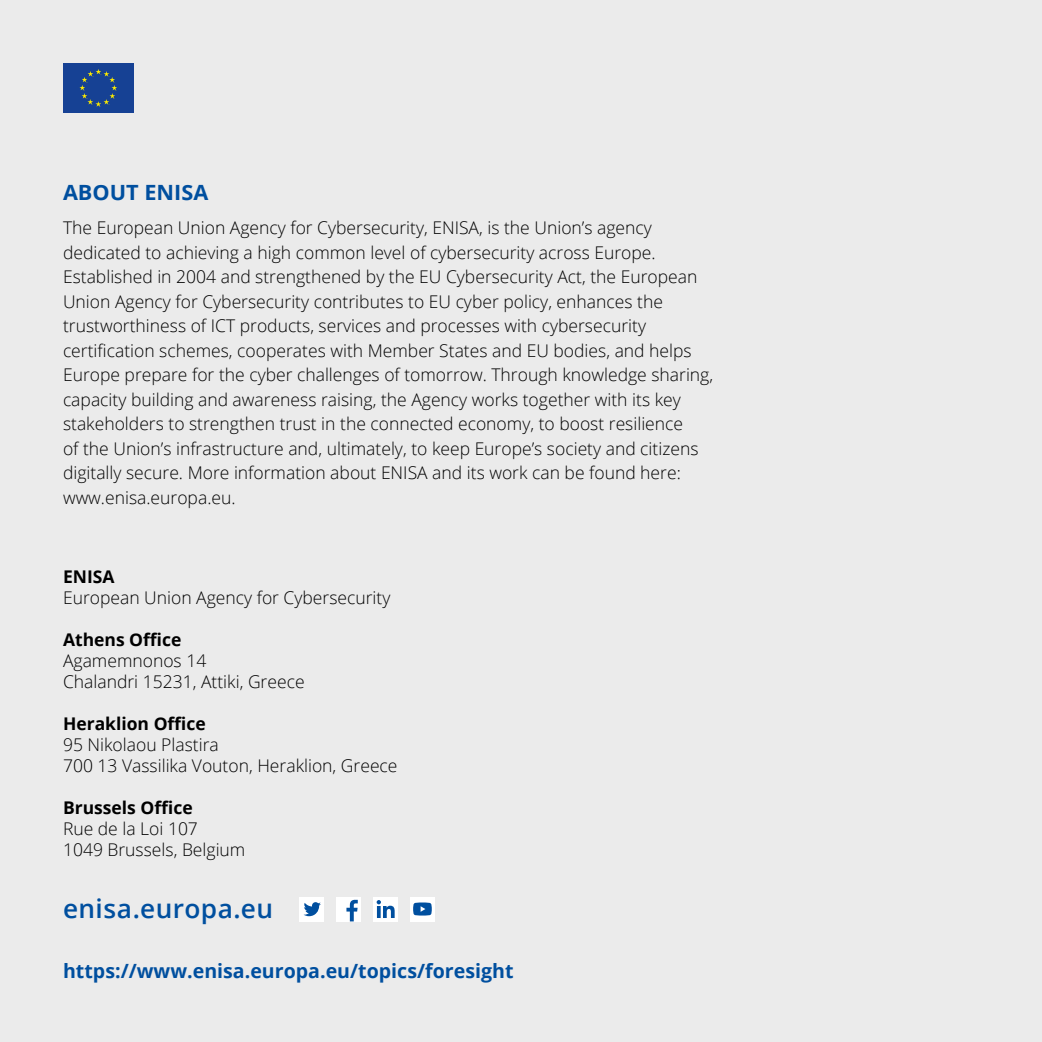
<style>
.page{position:relative;width:1042px;height:1042px;background:#ebebeb}
.page>*{position:absolute;margin:0;border:0;box-sizing:border-box;transform-origin:0 0}
.t1{font:600 26.25px "Open Sans";letter-spacing:.02em;color:#004f9f}
.t2{font:700 21px "Open Sans";color:#004f9f}
.t3{font:700 19.6px "Open Sans";color:#004f9f}
.t4{font:300 17.5px/24.5px "Open Sans";color:#000}
.t5{font:700 17.5px "Open Sans";color:#000}
</style>
<div class="page">
<div style="left:373px;top:896px;width:25px;height:25px;background:#fff"></div>
<svg style="left:377px;top:900px;width:18px;height:18px"></svg>
<div style="left:410px;top:896px;width:25px;height:25px;background:#fff"></div>
<svg style="left:413px;top:902px;width:19px;height:13px"></svg>
<div style="left:299px;top:896px;width:25px;height:25px;background:#fff"></div>
<svg style="left:303px;top:902px;width:18px;height:14px"></svg>
<div style="left:336px;top:896px;width:25px;height:25px;background:#fff"></div>
<svg style="left:346px;top:900px;width:12px;height:21px"></svg>
<div style="left:63px;top:63px;width:71px;height:50px;background:#164194"></div>
<svg style="left:80px;top:69px;width:37px;height:38px"></svg>
<p class="t2" style="left:63px;top:177px;width:147px">ABOUT ENISA</p>
<p class="t4" style="left:63px;top:215px;width:652px">The European Union Agency for Cybersecurity, ENISA, is the Union’s agency dedicated to achieving a high common level of cybersecurity across Europe.<br>Established in 2004 and strengthened by the EU Cybersecurity Act, the European Union Agency for Cybersecurity contributes to EU cyber policy, enhances the trustworthiness of ICT products, services and processes with cybersecurity certification schemes, cooperates with Member States and EU bodies, and helps Europe prepare for the cyber challenges of tomorrow. Through knowledge sharing, capacity building and awareness raising, the Agency works together with its key stakeholders to strengthen trust in the connected economy, to boost resilience<br>of the Union’s infrastructure and, ultimately, to keep Europe’s society and citizens digitally secure. More information about ENISA and its work can be found here: www.enisa.europa.eu.</p>
<p class="t5" style="left:63px;top:565px;width:53px">ENISA</p>
<p class="t4" style="left:63px;top:585px;width:329px">European Union Agency for Cybersecurity</p>
<p class="t5" style="left:63px;top:628px;width:120px">Athens Office</p>
<p class="t4" style="left:63px;top:650px;width:243px;line-height:21px">Agamemnonos 14<br>Chalandri 15231, Attiki, Greece</p>
<p class="t5" style="left:63px;top:712px;width:144px">Heraklion Office</p>
<p class="t4" style="left:63px;top:734px;width:336px;line-height:21px">95 Nikolaou Plastira<br>700 13 Vassilika Vouton, Heraklion, Greece</p>
<p class="t5" style="left:63px;top:796px;width:131px">Brussels Office</p>
<p class="t4" style="left:63px;top:818px;width:184px;line-height:21px">Rue de la Loi 107<br>1049 Brussels, Belgium</p>
<h1 class="t1" style="left:63px;top:890px;width:212px">enisa.europa.eu</h1>
<p class="t3" style="left:63px;top:957px;width:452px">https://www.enisa.europa.eu/topics/foresight</p>
</div>
